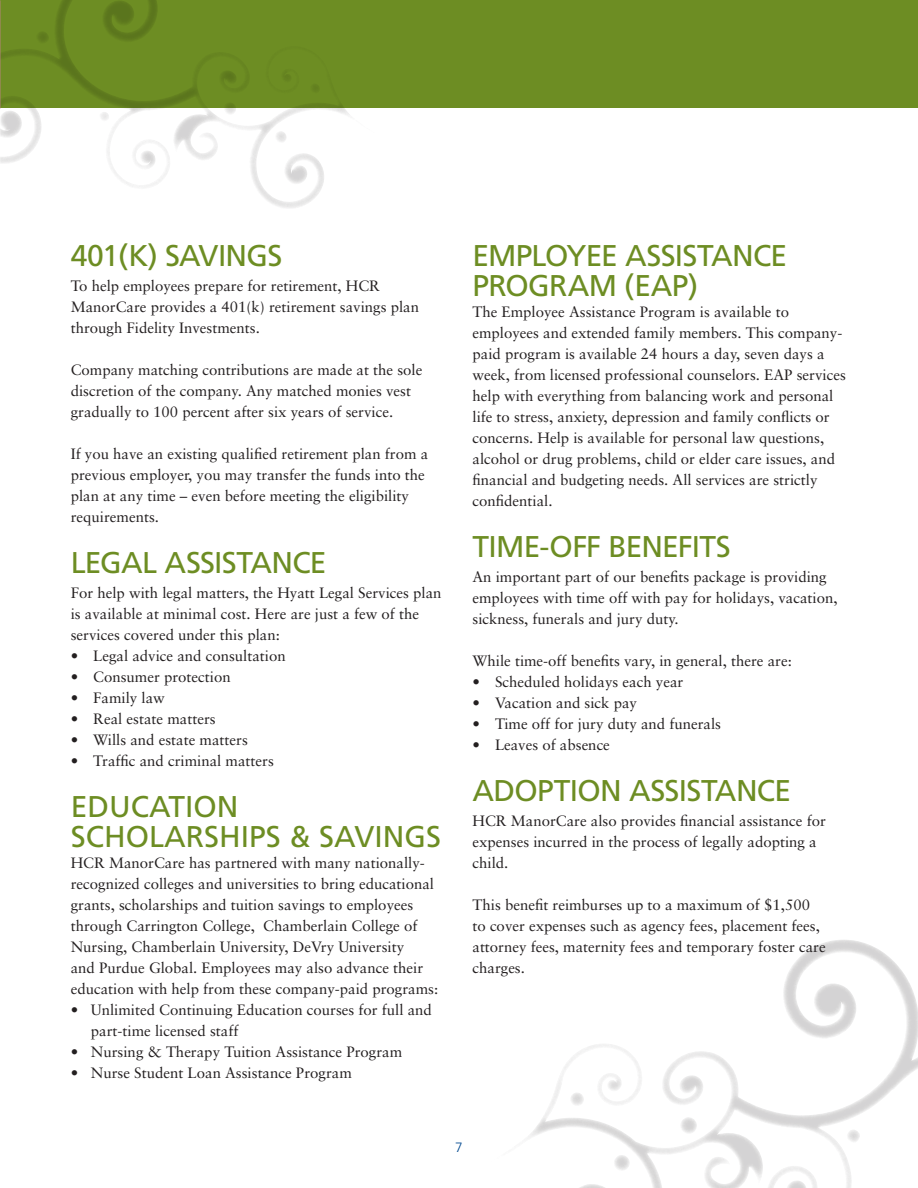
<style>
.page{position:relative;width:918px;height:1188px;background:#fff}
.page>*{position:absolute;margin:0;border:0;box-sizing:border-box;transform-origin:0 0}
.Larger_SUBHEAD{font:30px "Frutiger";letter-spacing:-.025em;color:#6d8d23}
.Text{font:30px/30px "Frutiger";letter-spacing:-.025em;color:#6d8d23}
.Text-2{font:30px/30px "Frutiger";letter-spacing:-.005em;color:#6d8d23}
.Text-3{font:15px/21px "Sabon";color:#231f20}
.t1{font:300 13.5px "Frutiger";color:#014990}
</style>
<div class="page">
<div style="left:0;top:0;width:918px;height:108px;background:#6d8d23"></div>
<svg style="left:0;top:0;width:350px;height:208px"></svg>
<svg style="left:527px;top:940px;width:391px;height:248px"></svg>
<p class="Larger_SUBHEAD" style="left:71px;top:237px;width:213px">401(K) SAVINGS</p>
<p class="Text-3" style="left:71px;top:275px;width:350px">To help employees prepare for retirement, HCR<br>ManorCare provides a 401(k) retirement savings plan through Fidelity Investments.</p>
<p class="Text-3" style="left:71px;top:359px;width:353px">Company matching contributions are made at the sole discretion of the company. Any matched monies vest gradually to 100 percent after six years of service.</p>
<p class="Text-3" style="left:71px;top:443px;width:359px">If you have an existing qualified retirement plan from a previous employer, you may transfer the funds into the plan at any time – even before meeting the eligibility requirements.</p>
<p class="Larger_SUBHEAD" style="left:71px;top:545px;width:257px">LEGAL ASSISTANCE</p>
<p class="Text-3" style="left:71px;top:582px;width:372px">For help with legal matters, the Hyatt Legal Services plan is available at minimal cost. Here are just a few of the services covered under this plan:</p>
<p class="Text-3" style="left:71px;top:645px;width:217px">• Legal advice and consultation</p>
<p class="Text-3" style="left:71px;top:666px;width:162px">• Consumer protection</p>
<p class="Text-3" style="left:71px;top:687px;width:96px">• Family law</p>
<p class="Text-3" style="left:71px;top:708px;width:146px">• Real estate matters</p>
<p class="Text-3" style="left:71px;top:729px;width:179px">• Wills and estate matters</p>
<p class="Text-3" style="left:71px;top:750px;width:205px">• Traffic and criminal matters</p>
<p class="Text-2" style="left:71px;top:792px;width:372px">EDUCATION<br>SCHOLARSHIPS &amp; SAVINGS</p>
<p class="Text-3" style="left:71px;top:852px;width:369px">HCR ManorCare has partnered with many nationally&shy;recognized colleges and universities to bring educational grants, scholarships and tuition savings to employees through Carrington College, Chamberlain College of Nursing, Chamberlain University, DeVry University<br>and Purdue Global. Employees may also advance their education with help from these company-paid programs:</p>
<p class="Text-3" style="left:91px;top:999px;width:342px;text-indent:-20px">• Unlimited Continuing Education courses for full and part-time licensed staff</p>
<p class="Text-3" style="left:71px;top:1041px;width:333px">• Nursing &amp; Therapy Tuition Assistance Program</p>
<p class="Text-3" style="left:71px;top:1062px;width:283px">• Nurse Student Loan Assistance Program</p>
<p class="Text" style="left:472px;top:240px;width:316px">EMPLOYEE ASSISTANCE<br>PROGRAM (EAP)</p>
<p class="Text-3" style="left:472px;top:301px;width:375px">The Employee Assistance Program is available to employees and extended family members. This company&shy;paid program is available 24 hours a day, seven days a week, from licensed professional counselors. EAP services help with everything from balancing work and personal life to stress, anxiety, depression and family conflicts or concerns. Help is available for personal law questions, alcohol or drug problems, child or elder care issues, and financial and budgeting needs. All services are strictly confidential.</p>
<p class="Larger_SUBHEAD" style="left:472px;top:528px;width:260px">TIME-OFF BENEFITS</p>
<p class="Text-3" style="left:472px;top:566px;width:367px">An important part of our benefits package is providing employees with time off with pay for holidays, vacation, sickness, funerals and jury duty.</p>
<p class="Text-3" style="left:472px;top:650px;width:321px">While time-off benefits vary, in general, there are:</p>
<p class="Text-3" style="left:472px;top:671px;width:212px">• Scheduled holidays each year</p>
<p class="Text-3" style="left:472px;top:692px;width:166px">• Vacation and sick pay</p>
<p class="Text-3" style="left:472px;top:713px;width:250px">• Time off for jury duty and funerals</p>
<p class="Text-3" style="left:472px;top:734px;width:139px">• Leaves of absence</p>
<p class="Larger_SUBHEAD" style="left:472px;top:773px;width:320px">ADOPTION ASSISTANCE</p>
<p class="Text-3" style="left:472px;top:810px;width:355px">HCR ManorCare also provides financial assistance for expenses incurred in the process of legally adopting a child.</p>
<p class="Text-3" style="left:472px;top:894px;width:355px">This benefit reimburses up to a maximum of $1,500 to cover expenses such as agency fees, placement fees, attorney fees, maternity fees and temporary foster care charges.</p>
<p class="t1" style="left:455px;top:1139px;width:9px">7</p>
</div>
